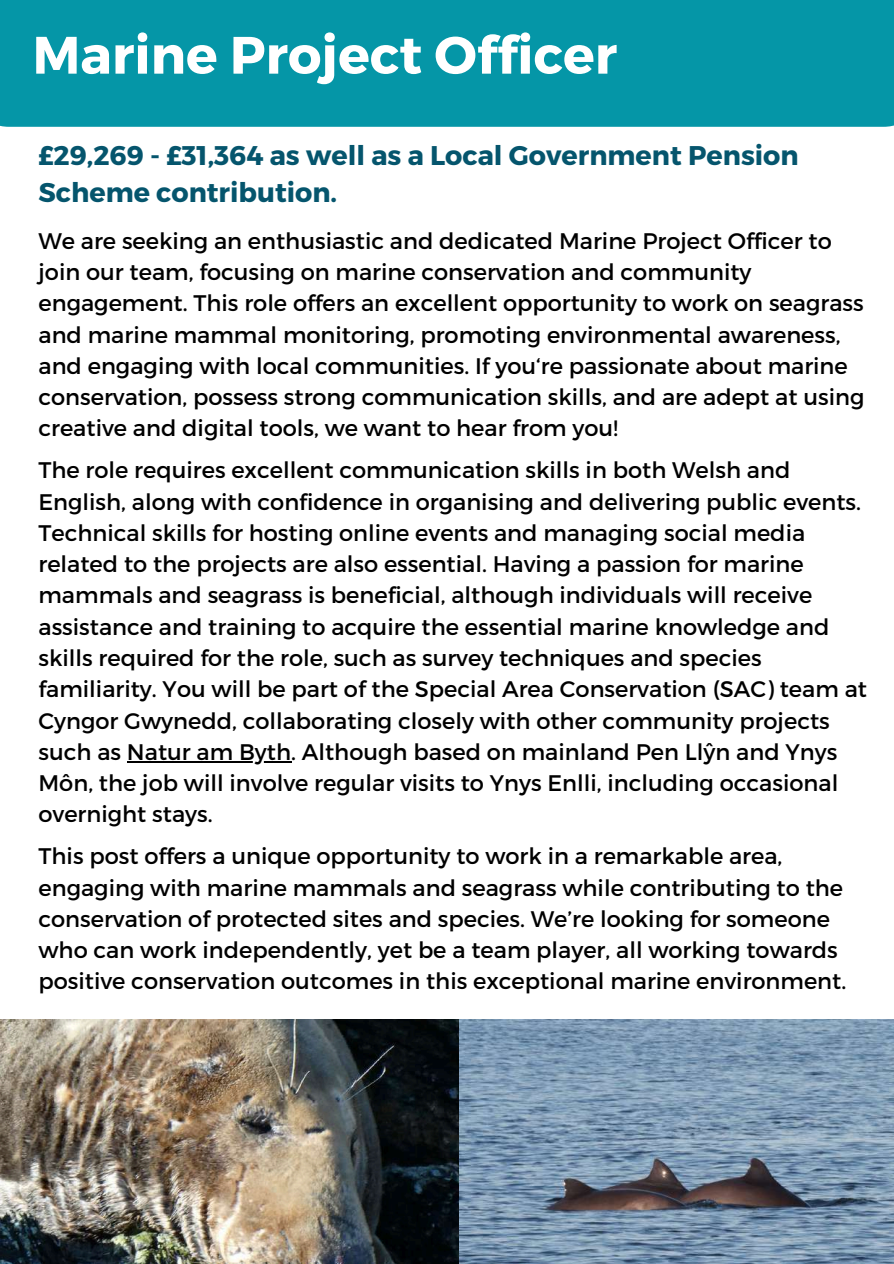
<style>
.page{position:relative;width:894px;height:1264px;background:#fff}
.page>*{position:absolute;margin:0;border:0;box-sizing:border-box;transform-origin:0 0}
.t1{font:700 52.5px "Montserrat";color:#fff}
.t2{font:700 27px/37.5px "Montserrat";color:#05556d}
.t3{font:22.5px/31.2px "Montserrat";color:#000}
</style>
<div class="page">
<img style="left:0;top:1019px;width:893px;height:244px">
<hr style="left:127px;top:761px;width:164px;height:2px;background:#000">
<div style="left:0;top:0;width:893px;height:127px;background:#0596a7"></div>
<h1 class="t1" style="left:33px;top:21px;width:586px">Marine Project Officer</h1>
<p class="t2" style="left:38px;top:135px;width:761px">£29,269 - £31,364 as well as a Local Government Pension<br>Scheme contribution.</p>
<p class="t3" style="left:38px;top:224px;width:827px">We are seeking an enthusiastic and dedicated Marine Project Officer to join our team, focusing on marine conservation and community engagement. This role offers an excellent opportunity to work on seagrass and marine mammal monitoring, promoting environmental awareness, and engaging with local communities. If you‘re passionate about marine conservation, possess strong communication skills, and are adept at using creative and digital tools, we want to hear from you!</p>
<p class="t3" style="left:38px;top:453px;width:829px">The role requires excellent communication skills in both Welsh and English, along with confidence in organising and delivering public events.<br>Technical skills for hosting online events and managing social media related to the projects are also essential. Having a passion for marine mammals and seagrass is beneficial, although individuals will receive assistance and training to acquire the essential marine knowledge and skills required for the role, such as survey techniques and species familiarity. You will be part of the Special Area Conservation (SAC) team at Cyngor Gwynedd, collaborating closely with other community projects such as Natur am Byth. Although based on mainland Pen Llŷn and Ynys Môn, the job will involve regular visits to Ynys Enlli, including occasional overnight stays.</p>
<p class="t3" style="left:38px;top:839px;width:809px">This post offers a unique opportunity to work in a remarkable area, engaging with marine mammals and seagrass while contributing to the conservation of protected sites and species. We’re looking for someone who can work independently, yet be a team player, all working towards positive conservation outcomes in this exceptional marine environment.</p>
</div>
